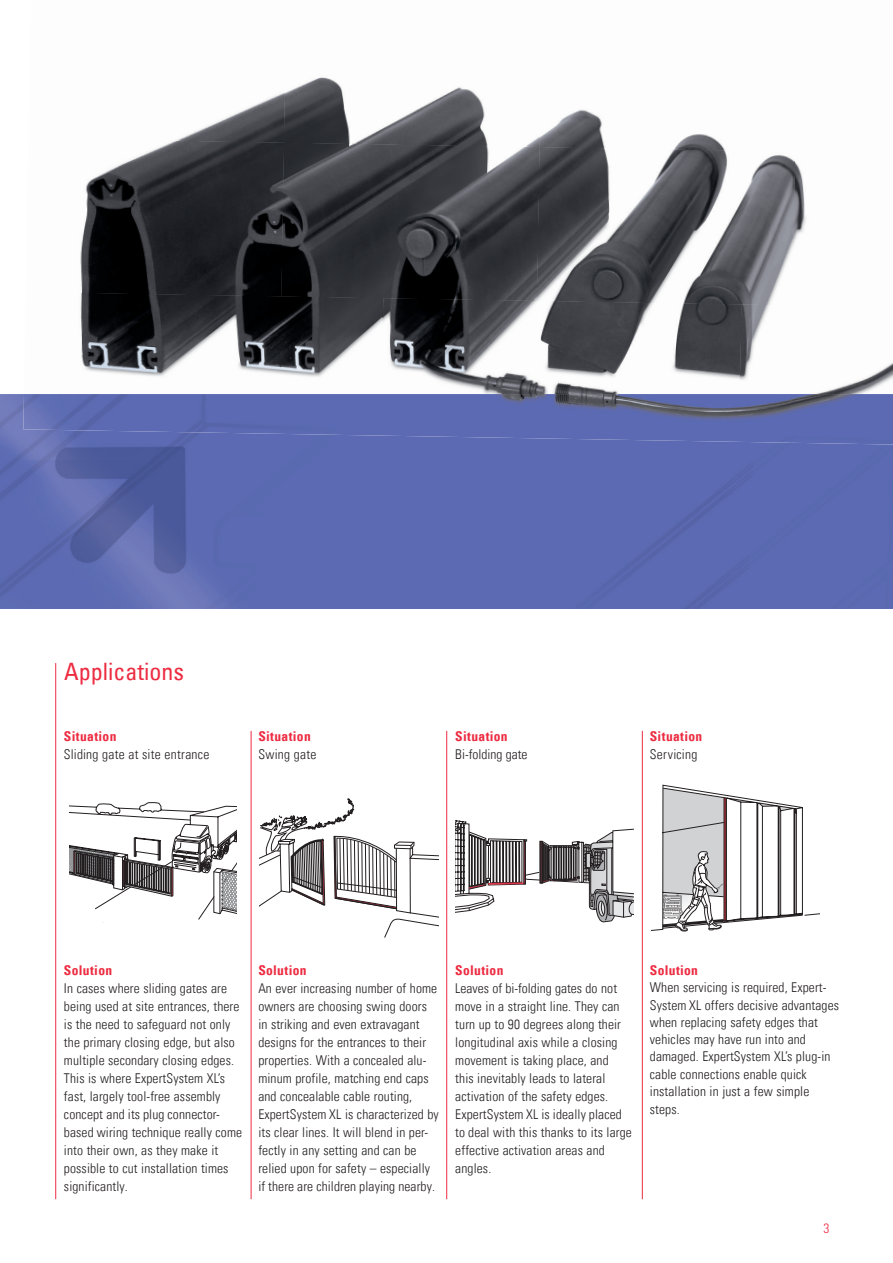
<style>
.page{position:relative;width:893px;height:1263px;background:#fff}
.page>*{position:absolute;margin:0;border:0;box-sizing:border-box;transform-origin:0 0}
.t1{font:condensed 24px "Univers Com 57";color:#ed2c42}
.t2{font:13.5px/18px "Univers Com 47 Light Cond";letter-spacing:.01em;color:#231f20}
.t3{font:13.5px "Univers Com 67 Bold Cond";letter-spacing:.025em;color:#ed2c42}
.t4{font:300 condensed 13.5px "Univers";color:#ed2c42}
</style>
<div class="page">
<img style="left:0;top:394px;width:893px;height:215px">
<hr style="left:55px;top:663px;width:1px;height:536px;background:#ed2c42">
<hr style="left:251px;top:731px;width:1px;height:468px;background:#ed2c42">
<hr style="left:642px;top:731px;width:1px;height:468px;background:#ed2c42">
<svg style="left:651px;top:784px;width:168px;height:148px"></svg>
<svg style="left:70px;top:802px;width:166px;height:121px"></svg>
<svg style="left:455px;top:820px;width:178px;height:103px"></svg>
<svg style="left:260px;top:798px;width:178px;height:140px"></svg>
<hr style="left:446px;top:731px;width:1px;height:468px;background:#ed2c42">
<img style="left:181px;top:93px;width:103px;height:45px">
<img style="left:284px;top:77px;width:255px;height:66px">
<img style="left:539px;top:109px;width:184px;height:38px">
<img style="left:795px;top:161px;width:11px;height:81px">
<img style="left:80px;top:138px;width:204px;height:154px">
<img style="left:281px;top:143px;width:259px;height:155px">
<img style="left:537px;top:147px;width:258px;height:157px">
<img style="left:80px;top:292px;width:304px;height:85px">
<img style="left:382px;top:298px;width:360px;height:96px">
<img style="left:740px;top:304px;width:30px;height:90px">
<img style="left:790px;top:362px;width:103px;height:83px">
<img style="left:23px;top:394px;width:768px;height:49px">
<h1 class="t1" style="left:64px;top:657px;width:122px">Applications</h1>
<p class="t3" style="left:64px;top:728px;width:54px">Situation</p>
<p class="t2" style="left:64px;top:745px;width:147px">Sliding gate at site entrance</p>
<p class="t3" style="left:258px;top:728px;width:54px">Situation</p>
<p class="t2" style="left:258px;top:745px;width:60px">Swing gate</p>
<p class="t3" style="left:455px;top:728px;width:54px">Situation</p>
<p class="t2" style="left:455px;top:745px;width:74px">Bi-folding gate</p>
<p class="t3" style="left:650px;top:728px;width:54px">Situation</p>
<p class="t2" style="left:650px;top:745px;width:49px">Servicing</p>
<p class="t3" style="left:64px;top:962px;width:50px">Solution</p>
<p class="t2" style="left:64px;top:979px;width:180px">In cases where sliding gates are being used at site entrances, there is the need to safeguard not only the primary closing edge, but also multiple secondary closing edges.<br>This is where ExpertSystem XL’s fast, largely tool-free assembly concept and its plug connector&shy;based wiring technique really come into their own, as they make it possible to cut installation times significantly.</p>
<p class="t3" style="left:258px;top:962px;width:50px">Solution</p>
<p class="t2" style="left:258px;top:979px;width:182px">An ever increasing number of home owners are choosing swing doors in striking and even extravagant designs for the entrances to their properties. With a concealed alu&shy;minum profile, matching end caps and concealable cable routing, ExpertSystem XL is characterized by its clear lines. It will blend in per&shy;fectly in any setting and can be relied upon for safety – especially if there are children playing nearby.</p>
<p class="t3" style="left:455px;top:962px;width:50px">Solution</p>
<p class="t2" style="left:455px;top:979px;width:178px">Leaves of bi-folding gates do not move in a straight line. They can turn up to 90 degrees along their longitudinal axis while a closing movement is taking place, and<br>this inevitably leads to lateral activation of the safety edges.<br>ExpertSystem XL is ideally placed to deal with this thanks to its large effective activation areas and angles.</p>
<p class="t3" style="left:650px;top:962px;width:50px">Solution</p>
<p class="t2" style="left:650px;top:979px;width:191px;line-height:17.4px">When servicing is required, Expert-<br>System XL offers decisive advantages when replacing safety edges that vehicles may have run into and damaged. ExpertSystem XL’s plug-in cable connections enable quick installation in just a few simple steps.</p>
<p class="t4" style="left:824px;top:1220px;width:7px">3</p>
</div>
